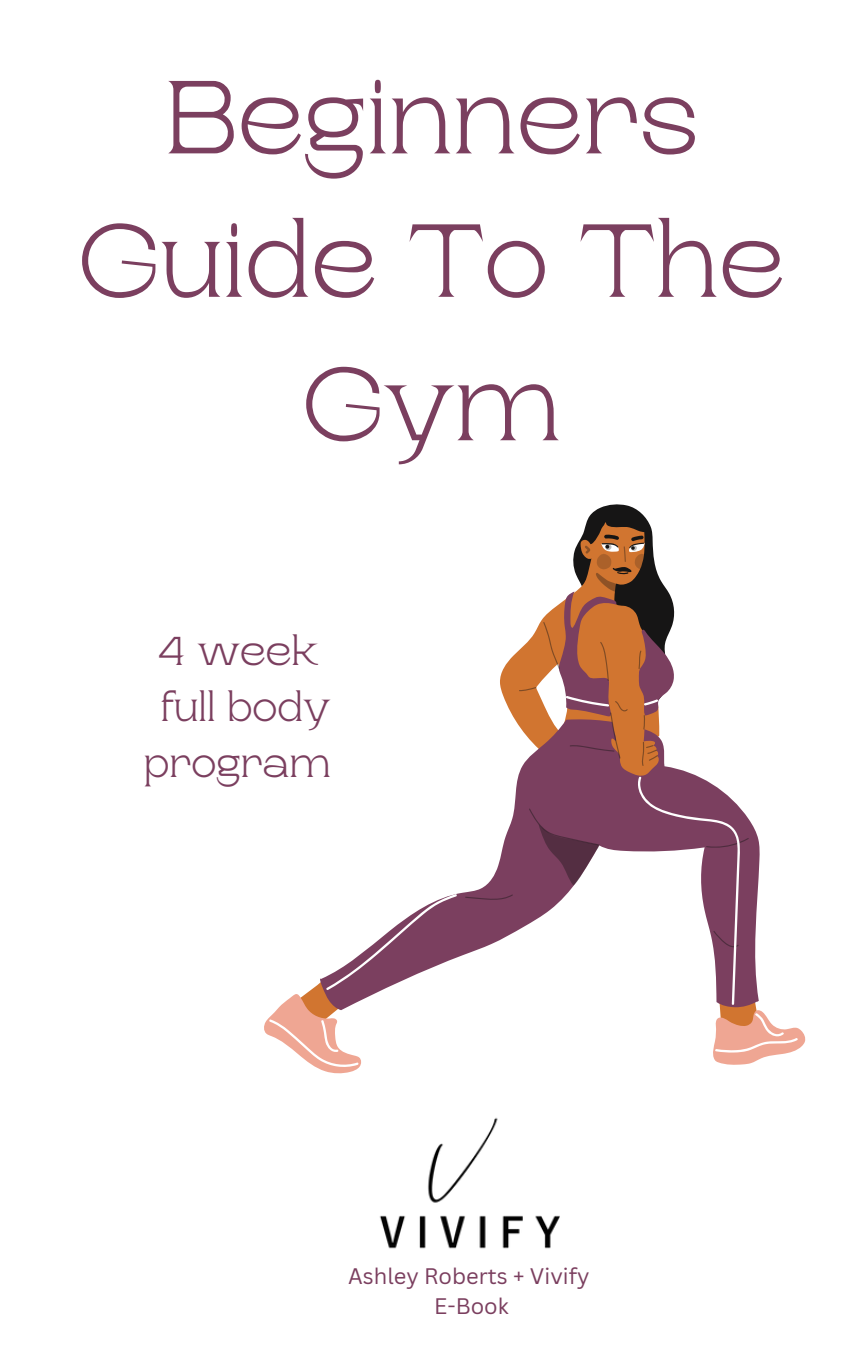
<style>
.page{position:relative;width:864px;height:1350px;background:#fff}
.page>*{position:absolute;margin:0;border:0;box-sizing:border-box;transform-origin:0 0}
.t1{font:300 103.5px/143.5px "Rasputin";color:#7b3f5f;text-align:center}
.t2{font:300 40.27px/56.2px "Rasputin";color:#7b3f5f;text-align:center}
.t3{font:21.82px/29.7px "Canva Sans";color:#7b3f5f;text-align:center}
</style>
<div class="page">
<svg style="left:264px;top:894px;width:193px;height:172px"></svg>
<svg style="left:465px;top:504px;width:341px;height:561px"></svg>
<img style="left:313px;top:1033px;width:318px;height:216px">
<h1 class="t1" style="left:79px;top:47px;width:708px">Beginners<br>Guide To The<br>Gym</h1>
<h2 class="t2" style="left:144px;top:623px;width:189px">4 week full body program</h2>
<p class="t3" style="left:348px;top:1261px;width:243px">Ashley Roberts + Vivify<br>E-Book</p>
</div>
